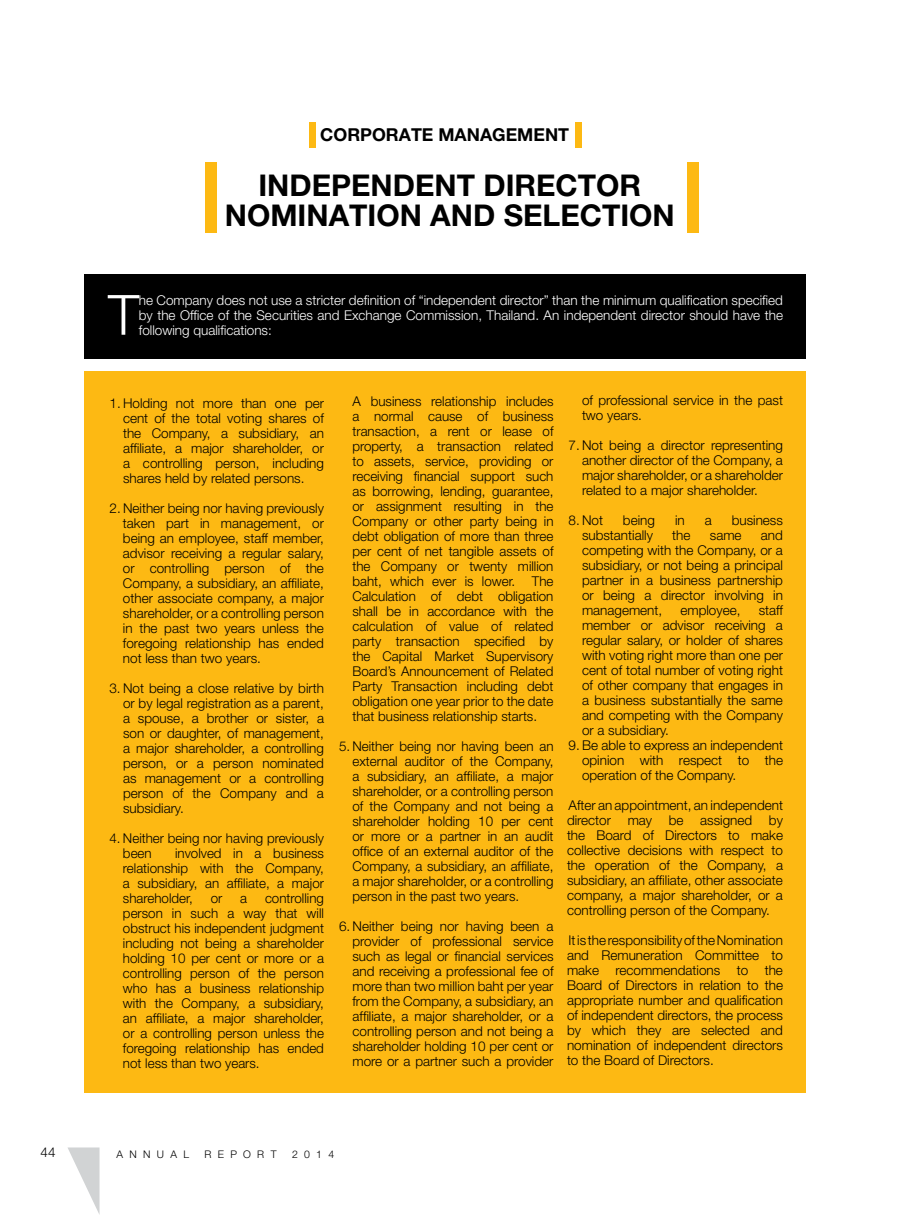
<style>
.page{position:relative;width:918px;height:1215px;background:#fff}
.page>*{position:absolute;margin:0;border:0;box-sizing:border-box;transform-origin:0 0}
.t1{font:300 55.5px "Helvetica Neue LT Pro";color:#fff}
.t2{font:700 30px/30px "Helvetica Neue LT Pro";color:#000;text-align:center}
.t3{font:700 17.85px "Helvetica Neue LT Pro";color:#000}
.t4{font:300 13.5px/15px "Helvetica Neue LT Pro";color:#000;text-align:justify}
.t5{font:300 13.5px/15px "Helvetica Neue LT Pro";color:#fff;text-align:justify}
.t6{font:300 10.5px "Helvetica Neue LT Pro";letter-spacing:.6em;color:#000}
</style>
<div class="page">
<div style="left:84px;top:372px;width:722px;height:721px;background:#fdb913"></div>
<div style="left:687px;top:162px;width:12px;height:71px;background:#fdb913"></div>
<div style="left:205px;top:162px;width:12px;height:71px;background:#fdb913"></div>
<div style="left:84px;top:274px;width:722px;height:85px;background:#000"></div>
<div style="left:575px;top:122px;width:7px;height:26px;background:#fdb913"></div>
<div style="left:309px;top:122px;width:7px;height:26px;background:#fdb913"></div>
<svg style="left:68px;top:1148px;width:32px;height:67px"></svg>
<h3 class="t3" style="left:320px;top:124px;width:250px">CORPORATE MANAGEMENT</h3>
<h2 class="t2" style="left:225px;top:170px;width:451px">INDEPENDENT DIRECTOR<br>NOMINATION AND SELECTION</h2>
<h1 class="t1" style="left:108px;top:281px;width:32px">T</h1>
<p class="t5" style="left:139px;top:292px;width:646px">he Company does not use a stricter definition of “independent director” than the minimum qualification specified by the Office of the Securities and Exchange Commission, Thailand. An independent director should have the following qualifications:</p>
<p class="t4" style="left:123px;top:395px;width:203px;text-indent:-14px">1. Holding not more than one per cent of the total voting shares of the Company, a subsidiary, an affiliate, a major shareholder, or a controlling person, including shares held by related persons.</p>
<p class="t4" style="left:123px;top:500px;width:203px;text-indent:-13px">2. Neither being nor having previously taken part in management, or being an employee, staff member, advisor receiving a regular salary, or controlling person of the Company, a subsidiary, an affiliate, other associate company, a major shareholder, or a controlling person in the past two years unless the foregoing relationship has ended not less than two years.</p>
<p class="t4" style="left:123px;top:680px;width:203px;text-indent:-14px">3. Not being a close relative by birth or by legal registration as a parent, a spouse, a brother or sister, a son or daughter, of management, a major shareholder, a controlling person, or a person nominated as management or a controlling person of the Company and a subsidiary.</p>
<p class="t4" style="left:123px;top:830px;width:202px;text-indent:-13px">4. Neither being nor having previously been</p>
<p class="t4" style="left:123px;top:845px;width:203px;text-indent:52px">involved in a business relationship with the Company, a subsidiary, an affiliate, a major shareholder,</p>
<p class="t4" style="left:123px;top:890px;width:203px;text-indent:142px">controlling person in such a way that will obstruct his independent judgment including not being a shareholder holding 10 per cent or more or a controlling person of the person who has a business relationship with the Company, a subsidiary, an affiliate, a major shareholder, or a controlling person unless the foregoing relationship has ended not less than two years.</p>
<p class="t4" style="left:211px;top:890px;width:13px">or</p>
<p class="t4" style="left:240px;top:890px;width:8px">a</p>
<p class="t4" style="left:353px;top:393px;width:203px">A business relationship includes a normal cause of business transaction, a rent or lease of property, a transaction related to assets, service, providing or receiving financial support such as borrowing, lending, guarantee, or assignment resulting in the Company or other party being in debt obligation of more than three per cent of net tangible assets of the Company or twenty million baht, which ever is lower. The Calculation of debt obligation shall be in accordance with the calculation of value of related party transaction specified by the Capital Market Supervisory Board’s Announcement of Related Party Transaction including debt obligation one year prior to the date that business relationship starts.</p>
<p class="t4" style="left:353px;top:738px;width:203px;text-indent:-13px">5. Neither being nor having been an external auditor of the Company, a subsidiary, an affiliate, a major shareholder, or a controlling person of the Company and not being a shareholder holding 10 per cent or more or a partner in an audit office of an external auditor of the Company, a subsidiary, an affiliate, a major shareholder, or a controlling person in the past two years.</p>
<p class="t4" style="left:352px;top:918px;width:203px;text-indent:-14px">6. Neither being nor having been a provider of professional service such as legal or financial services and receiving a professional fee of more than two million baht per year from the Company, a subsidiary, an affiliate, a major shareholder, or a controlling person and not being a shareholder holding 10 per cent or more or a partner such a provider</p>
<p class="t4" style="left:582px;top:393px;width:203px">of professional service in the past two years.</p>
<p class="t4" style="left:582px;top:438px;width:203px;text-indent:-14px">7. Not being a director representing another director of the Company, a major shareholder, or a shareholder related to a major shareholder.</p>
<p class="t4" style="left:568px;top:513px;width:36px">8. Not</p>
<p class="t4" style="left:623px;top:513px;width:34px">being</p>
<p class="t4" style="left:675px;top:513px;width:11px">in</p>
<p class="t4" style="left:705px;top:513px;width:9px">a</p>
<p class="t4" style="left:732px;top:513px;width:53px">business</p>
<p class="t4" style="left:582px;top:528px;width:72px">substantially</p>
<p class="t4" style="left:672px;top:528px;width:20px">the</p>
<p class="t4" style="left:710px;top:528px;width:33px">same</p>
<p class="t4" style="left:582px;top:528px;width:203px;text-indent:179px">and competing with the Company, or a subsidiary, or not being a principal partner in a business partnership or being a director involving in management,</p>
<p class="t4" style="left:582px;top:603px;width:203px;text-indent:177px">staff member or advisor receiving a regular salary, or holder of shares with voting right more than one per cent of total number of voting right of other company that engages in a business substantially the same and competing with the Company or a subsidiary.</p>
<p class="t4" style="left:582px;top:738px;width:203px;text-indent:-14px">9. Be able to express an independent opinion with respect to the operation of the Company.</p>
<p class="t4" style="left:567px;top:798px;width:218px">After an appointment, an independent director may be assigned by the Board of Directors to make collective decisions with respect to the operation of the Company, a subsidiary, an affiliate, other associate company, a major shareholder, or a controlling person of the Company.</p>
<p class="t4" style="left:567px;top:933px;width:218px">It is the responsibility of the Nomination and Remuneration Committee to make recommendations to the Board of Directors in relation to the appropriate number and qualification of independent directors, the process by which they are selected and nomination of independent directors to the Board of Directors.</p>
<p class="t4" style="left:680px;top:603px;width:62px">employee,</p>
<p class="t4" style="left:41px;top:1145px;width:17px">44</p>
<p class="t6" style="left:117px;top:1148px;width:74px">ANNUAL</p>
<p class="t6" style="left:205px;top:1148px;width:74px">REPORT</p>
<p class="t6" style="left:292px;top:1148px;width:44px">2014</p>
</div>
